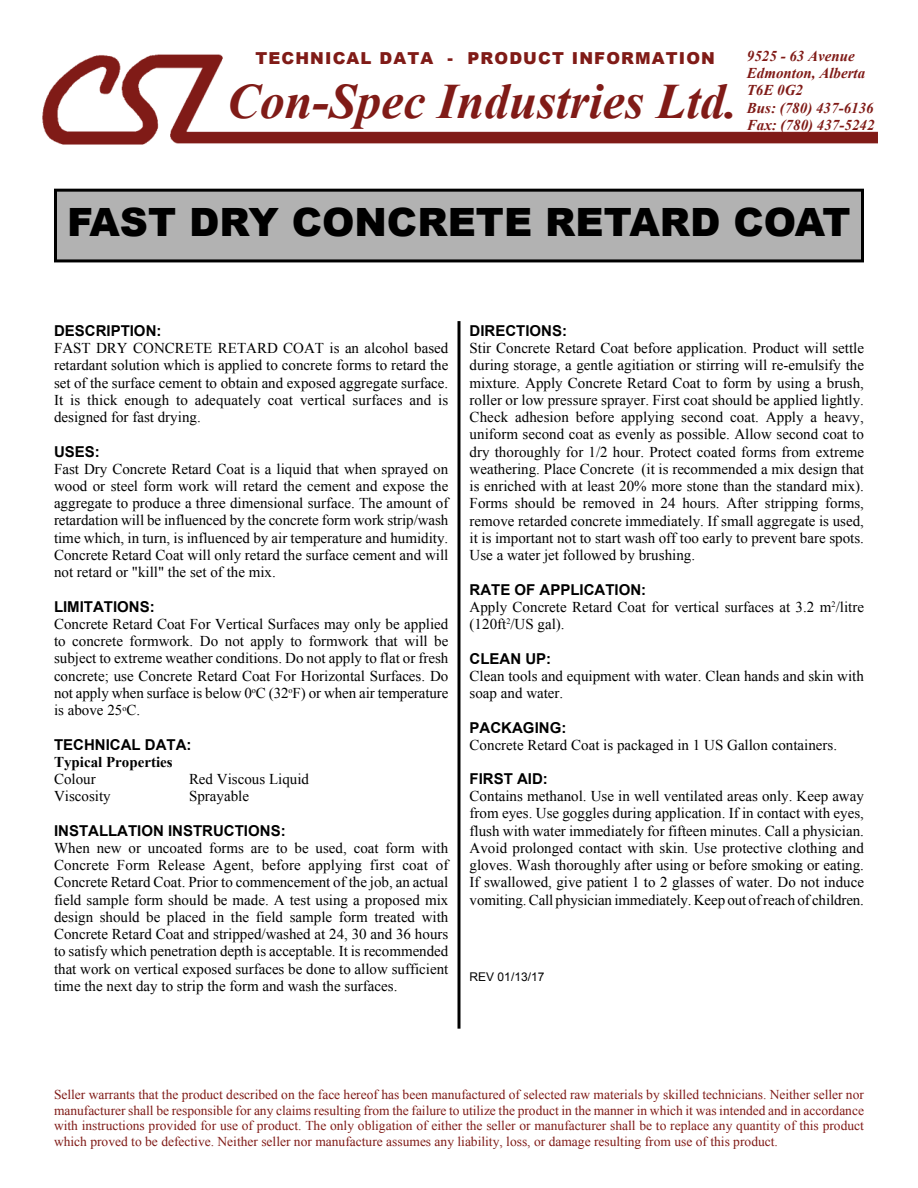
<style>
.page{position:relative;width:918px;height:1188px;background:#fff}
.page>*{position:absolute;margin:0;border:0;box-sizing:border-box;transform-origin:0 0}
.t1{font:italic 700 49.5px "Times New Roman";color:#801b17}
.t2{font:900 39px "Arial";color:#000}
.t3{font:900 16.5px "Arial";letter-spacing:.07em;color:#801b17}
.t4{font:15px/17.2px "Times New Roman";color:#000;text-align:justify}
.t5{font:700 15px "Arial";color:#000}
.t6{font:italic 700 15px/17.2px "Times New Roman";color:#801b17}
.t7{font:700 15px "Times New Roman";color:#000}
.t8{font:13.5px/15.5px "Times New Roman";color:#801b17;text-align:justify}
.t9{font:12px "Arial";color:#000}
</style>
<div class="page">
<div style="left:54px;top:189px;width:810px;height:73px;background:#b2b2b2;border:3px solid #000"></div>
<hr style="left:458px;top:321px;width:2px;height:708px;background:#000">
<img style="left:42px;top:54px;width:836px;height:91px">
<p class="t3" style="left:255px;top:52px;width:461px">TECHNICAL DATA - PRODUCT INFORMATION</p>
<h1 class="t1" style="left:227px;top:85px;width:512px">Con-Spec Industries Ltd.</h1>
<p class="t6" style="left:747px;top:49px;width:128px">9525 - 63 Avenue<br>Edmonton, Alberta<br>T6E 0G2<br>Bus: (780) 437-6136</p>
<p class="t6" style="left:747px;top:118px;width:129px">Fax: (780) 437-5242</p>
<h2 class="t2" style="left:67px;top:208px;width:785px">FAST DRY CONCRETE RETARD COAT</h2>
<p class="t5" style="left:54px;top:325px;width:109px">DESCRIPTION:</p>
<p class="t4" style="left:54px;top:341px;width:396px">FAST DRY CONCRETE RETARD COAT is an alcohol based retardant solution which is applied to concrete forms to retard the set of the surface cement to obtain and exposed aggregate surface.<br>It is thick enough to adequately coat vertical surfaces and is designed for fast drying.</p>
<p class="t5" style="left:54px;top:446px;width:47px">USES:</p>
<p class="t4" style="left:54px;top:462px;width:396px">Fast Dry Concrete Retard Coat is a liquid that when sprayed on wood or steel form work will retard the cement and expose the aggregate to produce a three dimensional surface. The amount of retardation will be influenced by the concrete form work strip/wash time which, in turn, is influenced by air temperature and humidity.<br>Concrete Retard Coat will only retard the surface cement and will not retard or "kill" the set of the mix.</p>
<p class="t5" style="left:54px;top:601px;width:102px">LIMITATIONS:</p>
<p class="t4" style="left:54px;top:617px;width:396px">Concrete Retard Coat For Vertical Surfaces may only be applied to concrete formwork. Do not apply to formwork that will be subject to extreme weather conditions. Do not apply to flat or fresh concrete; use Concrete Retard Coat For Horizontal Surfaces. Do not apply when surface is below 0<sup>o</sup>C (32<sup>o</sup>F) or when air temperature is above 25<sup>o</sup>C.</p>
<p class="t5" style="left:54px;top:739px;width:139px">TECHNICAL DATA:</p>
<p class="t7" style="left:54px;top:757px;width:120px">Typical Properties</p>
<p class="t4" style="left:54px;top:772px;width:43px">Colour</p>
<p class="t4" style="left:189px;top:772px;width:122px">Red Viscous Liquid</p>
<p class="t4" style="left:54px;top:789px;width:58px">Viscosity</p>
<p class="t4" style="left:189px;top:789px;width:62px">Sprayable</p>
<p class="t5" style="left:54px;top:825px;width:233px">INSTALLATION INSTRUCTIONS:</p>
<p class="t4" style="left:54px;top:841px;width:396px">When new or uncoated forms are to be used, coat form with Concrete Form Release Agent, before applying first coat of Concrete Retard Coat. Prior to commencement of the job, an actual field sample form should be made. A test using a proposed mix design should be placed in the field sample form treated with Concrete Retard Coat and stripped/washed at 24, 30 and 36 hours to satisfy which penetration depth is acceptable. It is recommended that work on vertical exposed surfaces be done to allow sufficient time the next day to strip the form and wash the surfaces.</p>
<p class="t5" style="left:470px;top:325px;width:99px">DIRECTIONS:</p>
<p class="t4" style="left:470px;top:341px;width:396px">Stir Concrete Retard Coat before application. Product will settle during storage, a gentle agitiation or stirring will re-emulsify the mixture. Apply Concrete Retard Coat to form by using a brush, roller or low pressure sprayer. First coat should be applied lightly.<br>Check adhesion before applying second coat. Apply a heavy, uniform second coat as evenly as possible. Allow second coat to dry thoroughly for 1/2 hour. Protect coated forms from extreme weathering. Place Concrete (it is recommended a mix design that is enriched with at least 20% more stone than the standard mix).<br>Forms should be removed in 24 hours. After stripping forms, remove retarded concrete immediately. If small aggregate is used, it is important not to start wash off too early to prevent bare spots.<br>Use a water jet followed by brushing.</p>
<p class="t5" style="left:470px;top:584px;width:178px">RATE OF APPLICATION:</p>
<p class="t4" style="left:470px;top:599px;width:396px">Apply Concrete Retard Coat for vertical surfaces at 3.2 m<sup>2</sup>/litre (120ft<sup>2</sup>/US gal).</p>
<p class="t5" style="left:470px;top:653px;width:83px">CLEAN UP:</p>
<p class="t4" style="left:470px;top:668px;width:396px">Clean tools and equipment with water. Clean hands and skin with soap and water.</p>
<p class="t5" style="left:470px;top:722px;width:98px">PACKAGING:</p>
<p class="t4" style="left:470px;top:737px;width:369px">Concrete Retard Coat is packaged in 1 US Gallon containers.</p>
<p class="t5" style="left:470px;top:773px;width:80px">FIRST AID:</p>
<p class="t4" style="left:470px;top:789px;width:396px">Contains methanol. Use in well ventilated areas only. Keep away from eyes. Use goggles during application. If in contact with eyes, flush with water immediately for fifteen minutes. Call a physician.<br>Avoid prolonged contact with skin. Use protective clothing and gloves. Wash thoroughly after using or before smoking or eating.<br>If swallowed, give patient 1 to 2 glasses of water. Do not induce vomiting. Call physician immediately. Keep out of reach of children.</p>
<p class="t9" style="left:470px;top:973px;width:76px">REV 01/13/17</p>
<p class="t8" style="left:54px;top:1088px;width:812px">Seller warrants that the product described on the face hereof has been manufactured of selected raw materials by skilled technicians. Neither seller nor manufacturer shall be responsible for any claims resulting from the failure to utilize the product in the manner in which it was intended and in accordance with instructions provided for use of product. The only obligation of either the seller or manufacturer shall be to replace any quantity of this product which proved to be defective. Neither seller nor manufacture assumes any liability, loss, or damage resulting from use of this product.</p>
</div>
